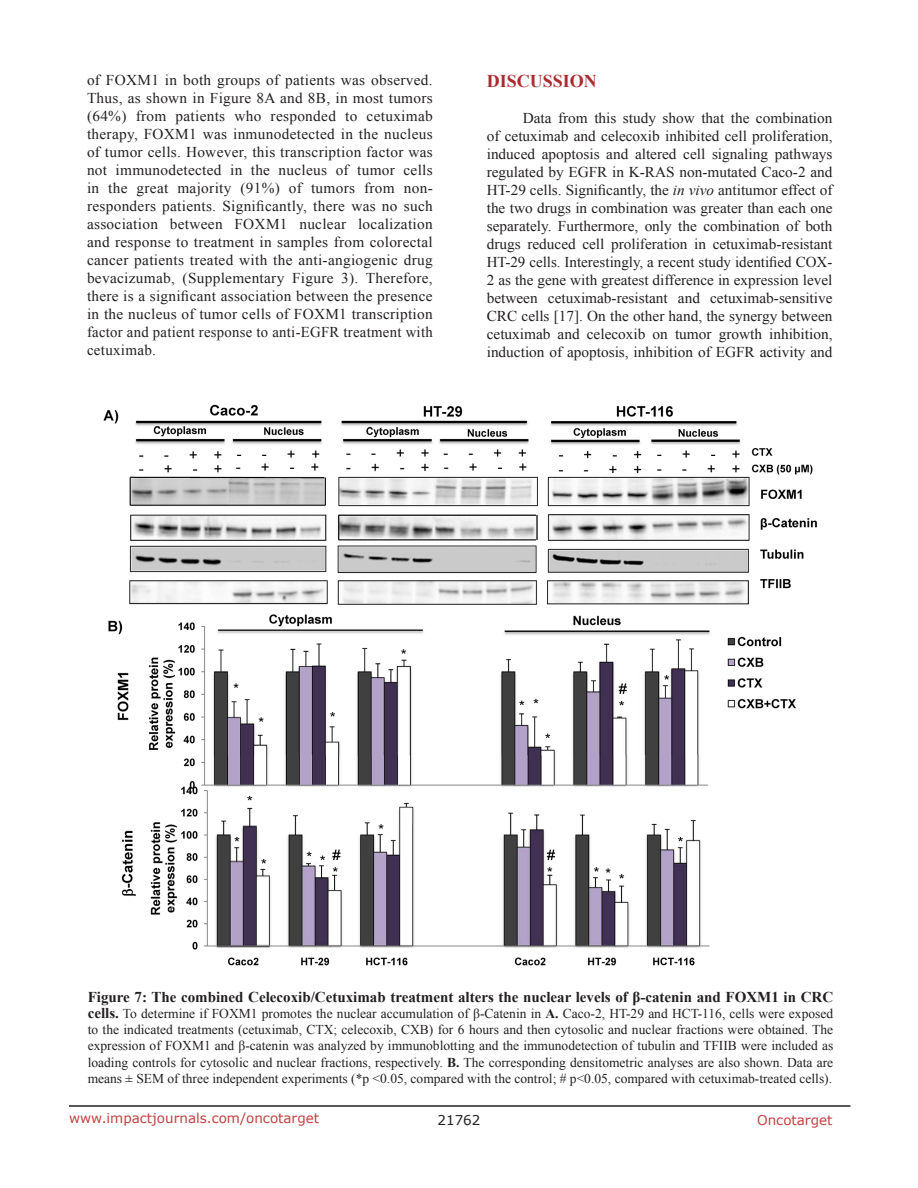
<style>
.page{position:relative;width:918px;height:1188px;background:#fff}
.page>*{position:absolute;margin:0;border:0;box-sizing:border-box;transform-origin:0 0}
.Heading{font:700 18px "Times New Roman";color:#ac2b31}
.BodyText{font:15px/18px "Times New Roman";letter-spacing:.01em;color:#231f20;text-align:justify}
.figuretext{font:700 15px "Times New Roman";color:#231f20}
.figuretext-2{font:13.5px/16.2px "Times New Roman";color:#231f20;text-align:justify}
.t1{font:13.5px "Verdana";color:#c24141}
.t2{font:13.5px "Verdana";color:#231f20}
.s1{font-style:italic}
.s2{font-weight:700;font-size:15px}
.s3{font-weight:700}
</style>
<div class="page">
<hr style="left:69px;top:1105px;width:781px;height:2px;background:#231f20">
<img style="left:103px;top:404px;width:714px;height:562px">
<p class="BodyText" style="left:87px;top:71px;width:347px">of FOXM1 in both groups of patients was observed.<br>Thus, as shown in Figure 8A and 8B, in most tumors (64%) from patients who responded to cetuximab therapy, FOXM1 was inmunodetected in the nucleus of tumor cells. However, this transcription factor was not immunodetected in the nucleus of tumor cells in the great majority (91%) of tumors from non&shy;responders patients. Significantly, there was no such association between FOXM1 nuclear localization and response to treatment in samples from colorectal cancer patients treated with the anti-angiogenic drug bevacizumab, (Supplementary Figure 3). Therefore, there is a significant association between the presence in the nucleus of tumor cells of FOXM1 transcription factor and patient response to anti-EGFR treatment with cetuximab.</p>
<p class="Heading" style="left:487px;top:69px;width:112px">DISCUSSION</p>
<p class="BodyText" style="left:487px;top:109px;width:347px;text-indent:36px">Data from this study show that the combination of cetuximab and celecoxib inhibited cell proliferation, induced apoptosis and altered cell signaling pathways regulated by EGFR in K-RAS non-mutated Caco-2 and HT-29 cells. Significantly, the <span class="s1">in vivo</span> antitumor effect of the two drugs in combination was greater than each one separately. Furthermore, only the combination of both drugs reduced cell proliferation in cetuximab-resistant HT-29 cells. Interestingly, a recent study identified COX-2 as the gene with greatest difference in expression level between cetuximab-resistant and cetuximab-sensitive CRC cells [17]. On the other hand, the synergy between cetuximab and celecoxib on tumor growth inhibition, induction of apoptosis, inhibition of EGFR activity and</p>
<p class="figuretext" style="left:88px;top:986px;width:747px">Figure 7: The combined Celecoxib/Cetuximab treatment alters the nuclear levels of β-catenin and FOXM1 in CRC</p>
<p class="figuretext-2" style="left:88px;top:1005px;width:747px"><span class="s2">cells.</span> To determine if FOXM1 promotes the nuclear accumulation of β-Catenin in <span class="s3">A.</span> Caco-2, HT-29 and HCT-116, cells were exposed to the indicated treatments (cetuximab, CTX; celecoxib, CXB) for 6 hours and then cytosolic and nuclear fractions were obtained. The expression of FOXM1 and β-catenin was analyzed by immunoblotting and the immunodetection of tubulin and TFIIB were included as loading controls for cytosolic and nuclear fractions, respectively. <span class="s3">B.</span> The corresponding densitometric analyses are also shown. Data are means ± SEM of three independent experiments (*p &lt;0.05, compared with the control; # p&lt;0.05, compared with cetuximab-treated cells).</p>
<p class="t1" style="left:69px;top:1109px;width:252px">www.impactjournals.com/oncotarget</p>
<p class="t2" style="left:438px;top:1111px;width:44px">21762</p>
<p class="t1" style="left:757px;top:1111px;width:77px">Oncotarget</p>
</div>
